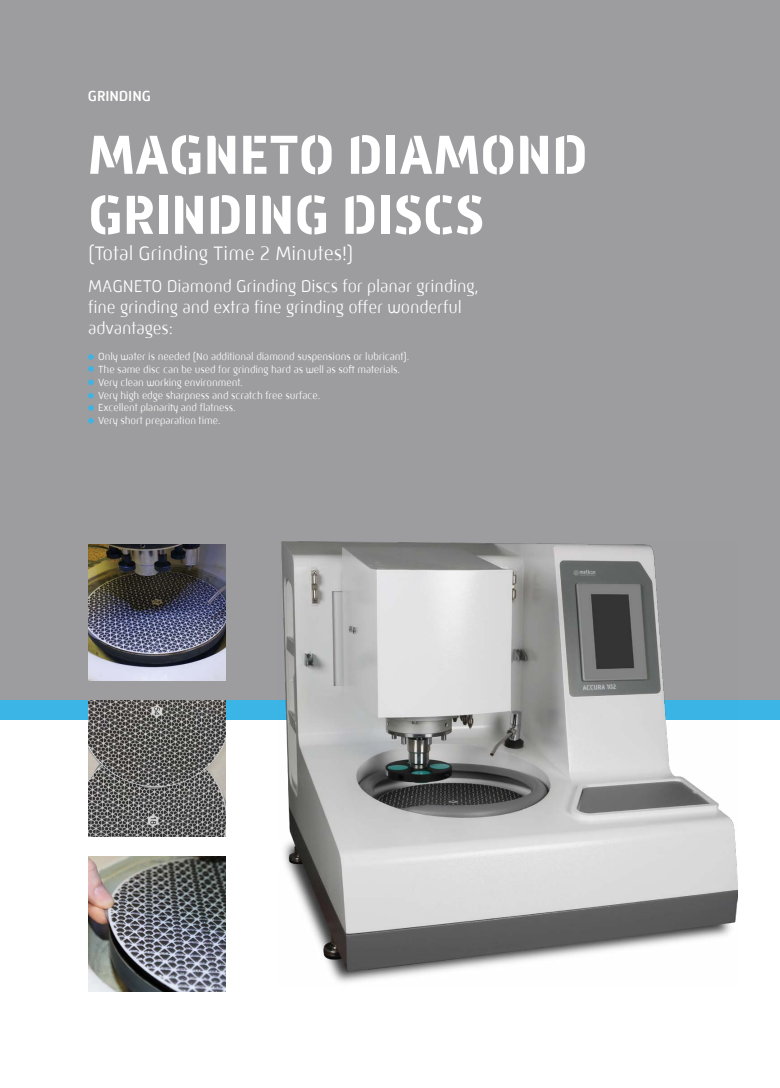
<style>
.page{position:relative;width:780px;height:1088px;background:#fff}
.page>*{position:absolute;margin:0;border:0;box-sizing:border-box;transform-origin:0 0}
.t1{font:700 56.25px/60px "Mic 32 New Stencil";color:#fff}
.t2{font:300 20px "Mic 32 New Rounded W00";color:#fff}
.t3{font:300 17.5px/21px "Mic 32 New Rounded W00";letter-spacing:-.005em;color:#fff}
.t4{font:500 15px "Mic 32 New Rounded W00";letter-spacing:-.005em;color:#fff}
.t5{font:300 10.62px/12.8px "Mic 32 New Rounded W00";letter-spacing:-.005em;color:#fff}
</style>
<div class="page">
<div style="left:0;top:0;width:780px;height:719px;background:#9d9c9e"></div>
<div style="left:0;top:700px;width:780px;height:19px;background:#3bb4e6"></div>
<svg style="left:88px;top:354px;width:6px;height:6px"></svg>
<svg style="left:88px;top:366px;width:6px;height:6px"></svg>
<svg style="left:88px;top:379px;width:6px;height:6px"></svg>
<svg style="left:88px;top:393px;width:6px;height:5px"></svg>
<svg style="left:88px;top:405px;width:6px;height:6px"></svg>
<svg style="left:88px;top:418px;width:6px;height:5px"></svg>
<img style="left:279px;top:542px;width:458px;height:441px">
<img style="left:88px;top:700px;width:137px;height:136px">
<img style="left:88px;top:544px;width:137px;height:137px">
<img style="left:88px;top:856px;width:137px;height:136px">
<h3 class="t4" style="left:88px;top:88px;width:64px">GRINDING</h3>
<h1 class="t1" style="left:88px;top:125px;width:501px">MAGNETO DIAMOND<br>GRINDING DISCS</h1>
<h2 class="t2" style="left:88px;top:242px;width:267px">(Total Grinding Time 2 Minutes!)</h2>
<h3 class="t3" style="left:88px;top:276px;width:392px">MAGNETO Diamond Grinding Discs for planar grinding, fine grinding and extra fine grinding offer wonderful advantages:</h3>
<p class="t5" style="left:98px;top:350px;width:313px">Only water is needed (No additional diamond suspensions or lubricant).<br>The same disc can be used for grinding hard as well as soft materials.<br>Very clean working environment.<br>Very high edge sharpness and scratch free surface.<br>Excellent planarity and flatness.<br>Very short preparation time.</p>
</div>
